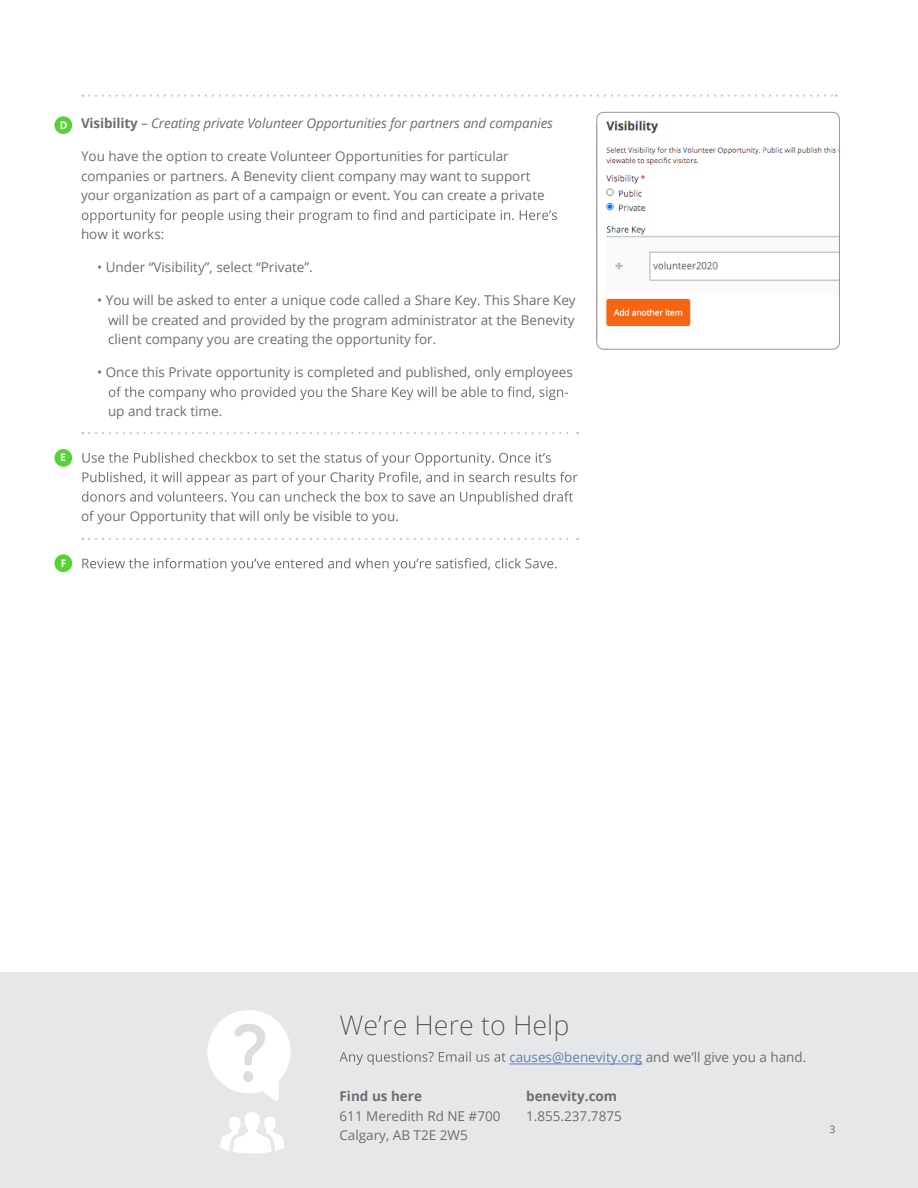
<style>
.page{position:relative;width:918px;height:1188px;background:#fff}
.page>*{position:absolute;margin:0;border:0;box-sizing:border-box;transform-origin:0 0}
.t1{font:300 27px "Open Sans";color:#58595b}
.t2{font:13.5px/19.5px "Open Sans";color:#6d6e71}
.t3{font:italic 13.5px "Open Sans";letter-spacing:-.01em;color:#6d6e71}
.t4{font:700 13.5px "Open Sans";color:#6d6e71}
.t5{font:700 10.5px "Open Sans";color:#fff}
.t6{font:10.5px "Open Sans";color:#6d6e71}
.s1{font-weight:700;font-style:normal}
.s2{font-style:normal}
.s3{color:#627fb5}
</style>
<div class="page">
<div style="left:0;top:972px;width:918px;height:216px;background:#e6e7e8"></div>
<svg style="left:82px;top:210px;width:475px;height:13px"></svg>
<svg style="left:109px;top:387px;width:459px;height:13px"></svg>
<div style="left:54px;top:116px;width:18px;height:18px;background:#54d335;border-radius:50%"></div>
<div style="left:54px;top:449px;width:18px;height:18px;background:#54d335;border-radius:50%"></div>
<div style="left:54px;top:554px;width:18px;height:18px;background:#54d335;border-radius:50%"></div>
<div style="left:99px;top:1108px;width:124px;height:51px;background:#e6e7e8;border-radius:4px"></div>
<svg style="left:339px;top:1014px;width:68px;height:28px"></svg>
<svg style="left:417px;top:1015px;width:56px;height:21px"></svg>
<svg style="left:481px;top:1017px;width:24px;height:19px"></svg>
<svg style="left:515px;top:1015px;width:31px;height:21px"></svg>
<svg style="left:555px;top:1020px;width:14px;height:23px"></svg>
<svg style="left:339px;top:1051px;width:167px;height:14px;background:#d1d2d3"></svg>
<div style="left:207px;top:1010px;width:84px;height:83px;background:#fff;border-radius:50%"></div>
<svg style="left:235px;top:1024px;width:44px;height:78px"></svg>
<div style="left:220px;top:1112px;width:600px;height:42px;background:#e6e7e8"></div>
<svg style="left:89px;top:94px;width:748px;height:3px"></svg>
<svg style="left:89px;top:432px;width:489px;height:2px"></svg>
<svg style="left:89px;top:538px;width:489px;height:2px"></svg>
<svg style="left:82px;top:452px;width:469px;height:14px"></svg>
<svg style="left:82px;top:472px;width:496px;height:13px"></svg>
<svg style="left:82px;top:491px;width:491px;height:14px"></svg>
<svg style="left:82px;top:558px;width:475px;height:14px"></svg>
<hr style="left:509px;top:1064px;width:133px;height:1px;background:#627fb5">
<img style="left:597px;top:113px;width:242px;height:235px">
<div style="left:596px;top:112px;width:244px;height:238px;border:1px solid #939598;border-radius:7px"></div>
<p class="t5" style="left:60px;top:117px;width:9px">D</p>
<p class="t5" style="left:60px;top:450px;width:7px">E</p>
<p class="t3" style="left:81px;top:114px;width:473px"><span class="s1">Visibility</span> <span class="s2">–</span> Creating private Volunteer Opportunities for partners and companies</p>
<p class="t2" style="left:81px;top:146px;width:465px">You have the option to create Volunteer Opportunities for particular companies or partners. A Benevity client company may want to support your organization as part of a campaign or event. You can create a private</p>
<p class="t2" style="left:81px;top:224px;width:85px">how it works:</p>
<p class="t2" style="left:97px;top:257px;width:217px">• Under “Visibility”, select “Private”.</p>
<p class="t2" style="left:108px;top:290px;width:469px;text-align:justify;text-indent:-11px">• You will be asked to enter a unique code called a Share Key. This Share Key will be created and provided by the program administrator at the Benevity client company you are creating the opportunity for.</p>
<p class="t2" style="left:97px;top:362px;width:477px">• Once this Private opportunity is completed and published, only employees</p>
<p class="t2" style="left:108px;top:401px;width:116px">up and track time.</p>
<p class="t5" style="left:61px;top:556px;width:7px">F</p>
<p class="t2" style="left:81px;top:506px;width:319px">of your Opportunity that will only be visible to you.</p>
<p class="t1" style="left:339px;top:1007px;width:232px">We’re Here to Help</p>
<p class="t2" style="left:509px;top:1047px;width:299px"><span class="s3">causes@benevity.org</span> and we’ll give you a hand.</p>
<p class="t4" style="left:340px;top:1087px;width:84px">Find us here</p>
<p class="t4" style="left:526px;top:1087px;width:93px">benevity.com</p>
<p class="t2" style="left:340px;top:1106px;width:162px">611 Meredith Rd NE #700</p>
<p class="t2" style="left:526px;top:1106px;width:97px">1.855.237.7875</p>
<p class="t2" style="left:339px;top:1125px;width:130px">Calgary, AB T2E 2W5</p>
<p class="t6" style="left:829px;top:1122px;width:8px">3</p>
</div>
